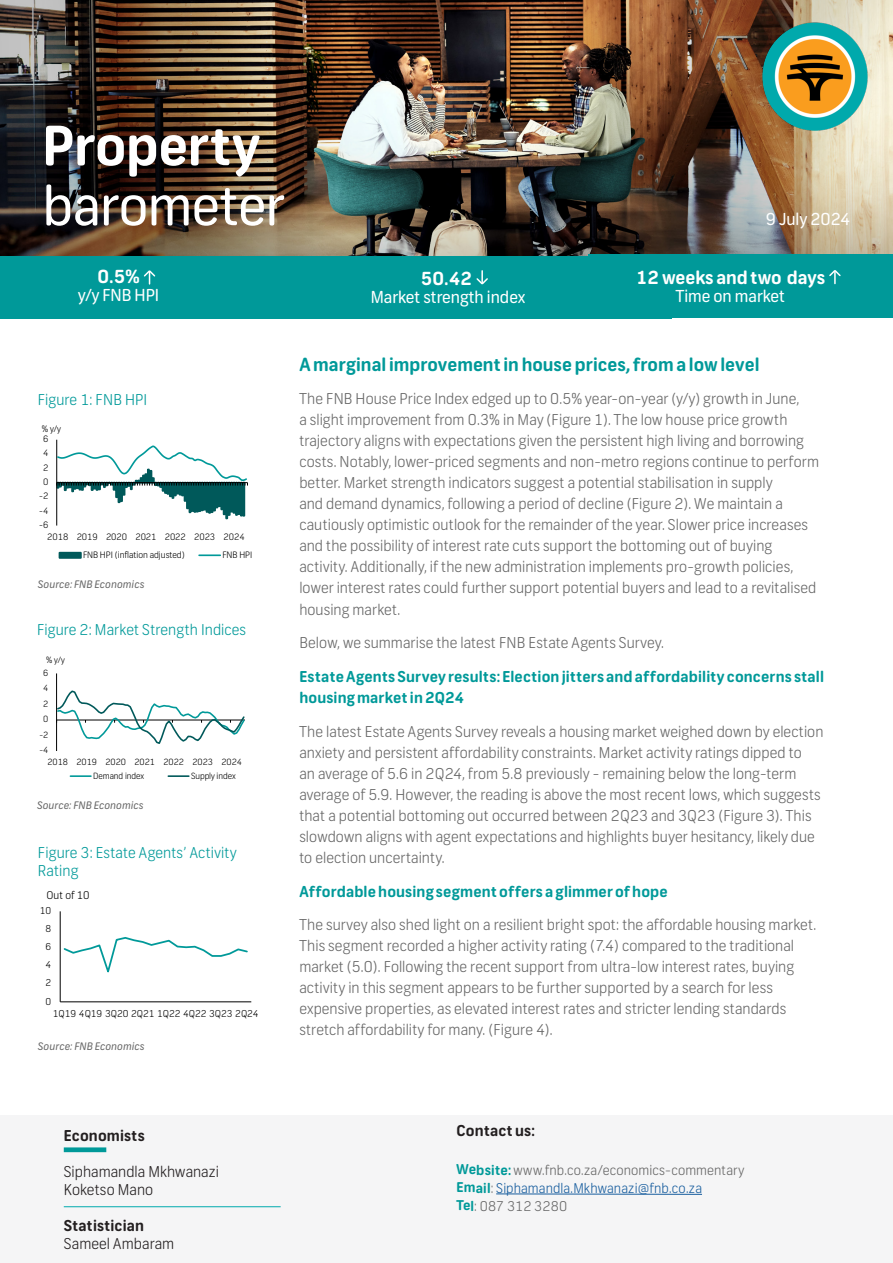
<style>
.page{position:relative;width:893px;height:1263px;background:#fff}
.page>*{position:absolute;margin:0;border:0;box-sizing:border-box;transform-origin:0 0}
.Header_main_heading{font:54px/60px "FNB Sans";letter-spacing:-.01em;color:#fff}
.BodyText{font:700 18px "FNB Sans";color:#099}
.t1{font:700 18px "FNB Sans";color:#fff}
.t2{font:16.5px "FNB Sans";color:#fff}
.BodyText-2{font:300 15px/21px "FNB Sans";letter-spacing:.005em;color:#666}
.BodyText-3{font:700 15px/21px "FNB Sans";letter-spacing:.01em;color:#099}
.BodyText-4{font:300 15px/18px "FNB Sans";letter-spacing:.01em;color:#099}
.ContactUsContent{font:300 15px/18px "FNB Sans";letter-spacing:.005em;color:#231f20}
.ContactUsContent-2{font:700 15px "FNB Sans";letter-spacing:.01em;color:#231f20}
.BodyText-5{font:700 15px "FNB Sans";letter-spacing:.015em;color:#231f20}
.ContactUsContent-3{font:300 13.5px/17.9px "FNB Sans";letter-spacing:.01em;color:#666}
.t3{font:300 10.65px "FNB Sans";color:#000}
.BodyText-6{font:italic 10.5px "FNB Sans";letter-spacing:.015em;color:#666}
.t4{font:300 9.6px "FNB Sans";letter-spacing:-.005em;color:#000}
.t5{font:300 8.85px "FNB Sans";letter-spacing:-.005em;color:#000}
.t6{font:300 8.55px/13.8px "FNB Sans";letter-spacing:-.005em;color:#000}
.s1{font-weight:700}
.s2{font-weight:700;color:#099}
.s3{color:#175d9e}
</style>
<div class="page">
<div style="left:0;top:255px;width:305px;height:64px;background:#099"></div>
<div style="left:304px;top:255px;width:368px;height:64px;background:#099"></div>
<img style="left:0;top:0;width:893px;height:255px">
<div style="left:589px;top:254px;width:304px;height:64px;background:#099"></div>
<svg style="left:476px;top:271px;width:12px;height:14px"></svg>
<div style="left:0;top:1116px;width:893px;height:147px;background:#f5f5f6"></div>
<div style="left:64px;top:1147px;width:42px;height:5px;background:#099"></div>
<hr style="left:64px;top:1206px;width:217px;height:1px;background:#00aaad">
<hr style="left:496px;top:1193px;width:206px;height:2px;background:#175d9e">
<img style="left:763px;top:21px;width:104px;height:110px">
<svg style="left:143px;top:270px;width:13px;height:14px"></svg>
<svg style="left:829px;top:270px;width:12px;height:14px"></svg>
<div style="left:189px;top:482px;width:2px;height:31px;border:2px solid #00595a"></div>
<div style="left:193px;top:482px;width:3px;height:31px;border:2px solid #00595a"></div>
<div style="left:208px;top:482px;width:3px;height:32px;border:2px solid #00595a"></div>
<div style="left:211px;top:482px;width:2px;height:31px;border:2px solid #00595a"></div>
<div style="left:223px;top:482px;width:3px;height:33px;border:2px solid #00595a"></div>
<div style="left:225px;top:482px;width:3px;height:37px;border:2px solid #00595a"></div>
<div style="left:228px;top:482px;width:3px;height:34px;border:2px solid #00595a"></div>
<div style="left:233px;top:482px;width:3px;height:32px;border:2px solid #00595a"></div>
<div style="left:235px;top:482px;width:3px;height:34px;border:2px solid #00595a"></div>
<div style="left:237px;top:482px;width:3px;height:33px;border:2px solid #00595a"></div>
<div style="left:240px;top:482px;width:3px;height:34px;border:2px solid #00595a"></div>
<div style="left:242px;top:482px;width:3px;height:35px;border:2px solid #00595a"></div>
<hr style="left:56px;top:440px;width:1px;height:85px;background:#000">
<svg style="left:56px;top:445px;width:192px;height:67px"></svg>
<svg style="left:59px;top:552px;width:23px;height:7px"></svg>
<hr style="left:199px;top:554px;width:21px;height:2px;background:#099">
<hr style="left:56px;top:673px;width:1px;height:78px;background:#000">
<svg style="left:56px;top:689px;width:189px;height:56px"></svg>
<hr style="left:70px;top:775px;width:21px;height:2px;background:#099">
<hr style="left:168px;top:775px;width:21px;height:2px;background:#00595a">
<hr style="left:60px;top:911px;width:1px;height:91px;background:#000">
<hr style="left:60px;top:1001px;width:191px;height:1px;background:#000">
<svg style="left:63px;top:937px;width:185px;height:36px"></svg>
<p class="Header_main_heading" style="left:43px;top:116px;width:243px"><span class="s1">Property </span>barometer</p>
<p class="t1" style="left:98px;top:266px;width:44px">0.5%</p>
<p class="t2" style="left:78px;top:285px;width:83px">y/y FNB HPI</p>
<p class="t1" style="left:421px;top:267px;width:53px">50.42</p>
<p class="t2" style="left:371px;top:287px;width:156px">Market strength index</p>
<p class="t2" style="left:766px;top:209px;width:86px">9 July 2024</p>
<p class="t1" style="left:636px;top:266px;width:191px">12 weeks and two days</p>
<p class="t2" style="left:676px;top:286px;width:111px">Time on market</p>
<p class="BodyText-4" style="left:38px;top:391px;width:111px">Figure 1: FNB HPI</p>
<p class="t5" style="left:42px;top:423px;width:21px">% y/y</p>
<p class="t5" style="left:43px;top:434px;width:7px">6</p>
<p class="t5" style="left:43px;top:448px;width:7px">4</p>
<p class="t5" style="left:43px;top:462px;width:7px">2</p>
<p class="t5" style="left:43px;top:476px;width:7px">0</p>
<p class="t5" style="left:39px;top:491px;width:11px">-2</p>
<p class="t5" style="left:39px;top:505px;width:11px">-4</p>
<p class="t5" style="left:39px;top:519px;width:11px">-6</p>
<p class="t5" style="left:47px;top:531px;width:199px">2018 2019 2020 2021 2022 2023 2024</p>
<p class="t5" style="left:83px;top:549px;width:103px">FNB HPI (inflation adjusted)</p>
<p class="t5" style="left:222px;top:549px;width:31px">FNB HPI</p>
<p class="BodyText-6" style="left:38px;top:578px;width:108px">Source: FNB Economics</p>
<p class="BodyText-4" style="left:37px;top:621px;width:211px">Figure 2: Market Strength Indices</p>
<p class="t6" style="left:46px;top:653px;width:20px">% y/y</p>
<p class="t6" style="left:43px;top:666px;width:7px">6</p>
<p class="t6" style="left:43px;top:681px;width:7px">4</p>
<p class="t6" style="left:43px;top:697px;width:7px">2</p>
<p class="t6" style="left:43px;top:712px;width:7px">0</p>
<p class="t6" style="left:40px;top:728px;width:10px">-2</p>
<p class="t6" style="left:40px;top:743px;width:10px">-4</p>
<p class="t6" style="left:93px;top:755px;width:150px;text-indent:-46px">2018 2019 2020 2021 2022 2023 2024<br>Demand index</p>
<p class="t6" style="left:191px;top:769px;width:46px">Supply index</p>
<p class="BodyText-6" style="left:37px;top:799px;width:108px">Source: FNB Economics</p>
<p class="BodyText-4" style="left:38px;top:844px;width:200px">Figure 3: Estate Agents’ Activity<br>Rating</p>
<p class="t3" style="left:47px;top:888px;width:44px">Out of 10</p>
<p class="t4" style="left:40px;top:905px;width:13px">10</p>
<p class="t4" style="left:46px;top:923px;width:7px">8</p>
<p class="t4" style="left:46px;top:941px;width:7px">6</p>
<p class="t4" style="left:46px;top:959px;width:7px">4</p>
<p class="t4" style="left:46px;top:977px;width:7px">2</p>
<p class="t4" style="left:46px;top:995px;width:7px">0</p>
<p class="t4" style="left:53px;top:1008px;width:207px">1Q19 4Q19 3Q20 2Q21 1Q22 4Q22 3Q23 2Q24</p>
<p class="BodyText-6" style="left:38px;top:1040px;width:108px">Source: FNB Economics</p>
<p class="BodyText" style="left:299px;top:353px;width:462px">A marginal improvement in house prices, from a low level</p>
<p class="BodyText-2" style="left:299px;top:389px;width:521px">The FNB House Price Index edged up to 0.5% year-on-year (y/y) growth in June,<br>a slight improvement from 0.3% in May (Figure 1). The low house price growth trajectory aligns with expectations given the persistent high living and borrowing costs. Notably, lower-priced segments and non-metro regions continue to perform better. Market strength indicators suggest a potential stabilisation in supply<br>and demand dynamics, following a period of decline (Figure 2). We maintain a cautiously optimistic outlook for the remainder of the year. Slower price increases and the possibility of interest rate cuts support the bottoming out of buying activity. Additionally, if the new administration implements pro-growth policies, lower interest rates could further support potential buyers and lead to a revitalised housing market.</p>
<p class="BodyText-2" style="left:299px;top:632px;width:366px">Below, we summarise the latest FNB Estate Agents Survey.</p>
<p class="BodyText-3" style="left:299px;top:666px;width:526px">Estate Agents Survey results: Election jitters and affordability concerns stall housing market in 2Q24</p>
<p class="BodyText-2" style="left:299px;top:721px;width:526px">The latest Estate Agents Survey reveals a housing market weighed down by election anxiety and persistent affordability constraints. Market activity ratings dipped to<br>an average of 5.6 in 2Q24, from 5.8 previously - remaining below the long-term average of 5.9. However, the reading is above the most recent lows, which suggests that a potential bottoming out occurred between 2Q23 and 3Q23 (Figure 3). This slowdown aligns with agent expectations and highlights buyer hesitancy, likely due to election uncertainty.</p>
<p class="BodyText-3" style="left:299px;top:881px;width:370px">Affordable housing segment offers a glimmer of hope</p>
<p class="BodyText-2" style="left:299px;top:914px;width:518px">The survey also shed light on a resilient bright spot: the affordable housing market.<br>This segment recorded a higher activity rating (7.4) compared to the traditional market (5.0). Following the recent support from ultra-low interest rates, buying activity in this segment appears to be further supported by a search for less expensive properties, as elevated interest rates and stricter lending standards stretch affordability for many. (Figure 4).</p>
<p class="ContactUsContent-2" style="left:64px;top:1126px;width:83px">Economists</p>
<p class="ContactUsContent" style="left:64px;top:1162px;width:157px">Siphamandla Mkhwanazi<br>Koketso Mano</p>
<p class="ContactUsContent-2" style="left:64px;top:1216px;width:82px">Statistician</p>
<p class="ContactUsContent" style="left:64px;top:1234px;width:112px">Sameel Ambaram</p>
<p class="BodyText-5" style="left:457px;top:1122px;width:80px">Contact us:</p>
<p class="ContactUsContent-3" style="left:456px;top:1161px;width:289px"><span class="s2">Website:</span> www.fnb.co.za/economics-commentary<br><span class="s2">Email</span>: <span class="s3">Siphamandla.Mkhwanazi@fnb.co.za<br></span><span class="s2">Tel</span>: 087 312 3280</p>
</div>
